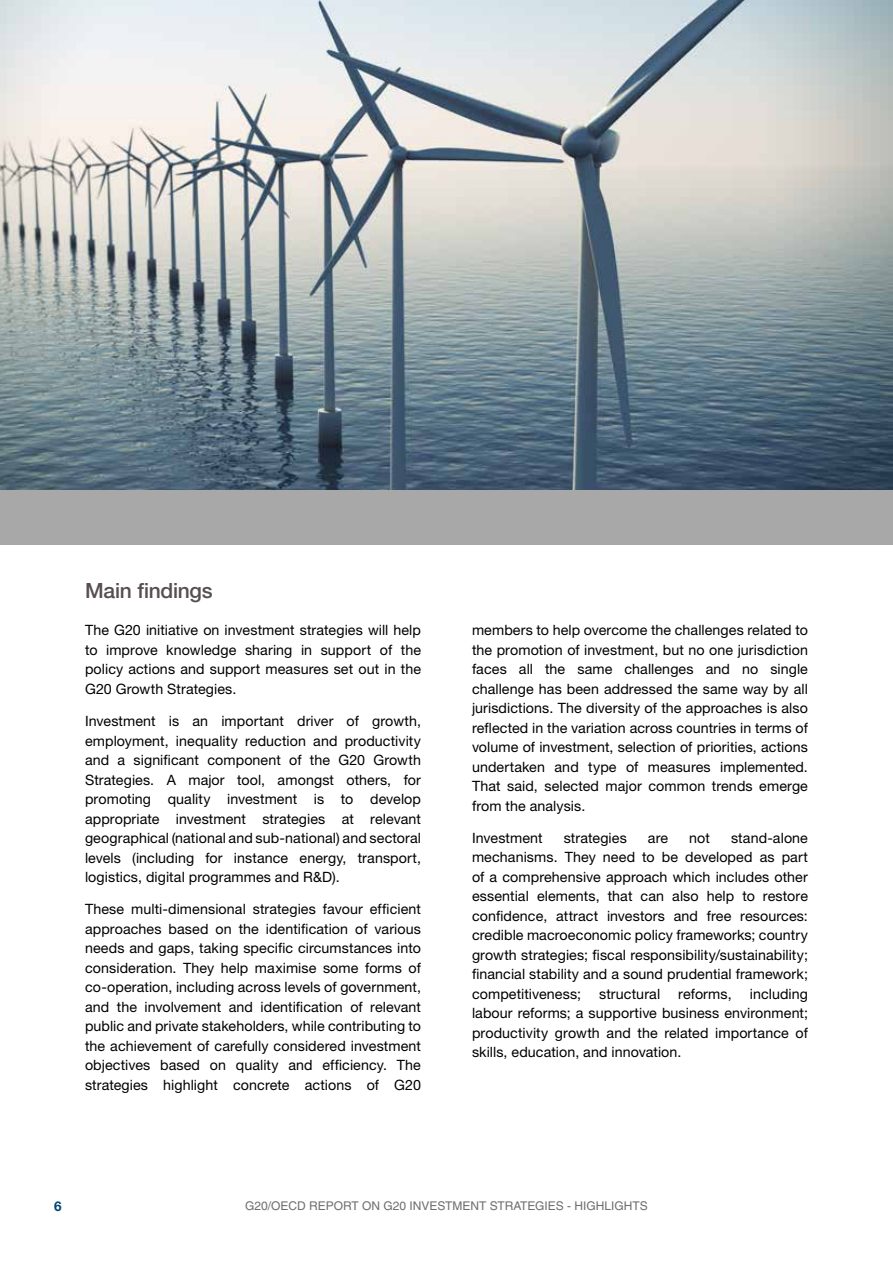
<style>
.page{position:relative;width:893px;height:1263px;background:#fff}
.page>*{position:absolute;margin:0;border:0;box-sizing:border-box;transform-origin:0 0}
.t1{font:500 21px "Helvetica Neue LT Std";letter-spacing:-.01em;color:#574e4f}
.t2{font:14.25px/19.5px "Helvetica Neue LT Std";letter-spacing:.005em;color:#000;text-align:justify}
.t3{font:700 13.5px "Helvetica Neue LT Std";color:#004775}
.t4{font:12px "Helvetica LT Std";color:#6d6e71}
</style>
<div class="page">
<div style="left:0;top:485px;width:893px;height:59px;background:#a8a8a8"></div>
<img style="left:0;top:0;width:893px;height:490px">
<h1 class="t1" style="left:85px;top:578px;width:129px">Main findings</h1>
<p class="t2" style="left:85px;top:620px;width:337px">The G20 initiative on investment strategies will help to improve knowledge sharing in support of the policy actions and support measures set out in the G20 Growth Strategies.</p>
<p class="t2" style="left:85px;top:711px;width:337px">Investment is an important driver of growth, employment, inequality reduction and productivity and a significant component of the G20 Growth Strategies. A major tool, amongst others, for promoting quality investment is to develop appropriate investment strategies at relevant geographical (national and sub-national) and sectoral levels (including for instance energy, transport, logistics, digital programmes and R&amp;D).</p>
<p class="t2" style="left:85px;top:899px;width:337px">These multi-dimensional strategies favour efficient approaches based on the identification of various needs and gaps, taking specific circumstances into consideration. They help maximise some forms of co-operation, including across levels of government, and the involvement and identification of relevant public and private stakeholders, while contributing to the achievement of carefully considered investment objectives based on quality and efficiency. The strategies highlight concrete actions of G20</p>
<p class="t2" style="left:472px;top:620px;width:337px">members to help overcome the challenges related to the promotion of investment, but no one jurisdiction faces all the same challenges and no single challenge has been addressed the same way by all jurisdictions. The diversity of the approaches is also reflected in the variation across countries in terms of volume of investment, selection of priorities, actions undertaken and type of measures implemented.<br>That said, selected major common trends emerge from the analysis.</p>
<p class="t2" style="left:472px;top:828px;width:72px">Investment</p>
<p class="t2" style="left:564px;top:828px;width:65px">strategies</p>
<p class="t2" style="left:648px;top:828px;width:22px">are</p>
<p class="t2" style="left:689px;top:828px;width:22px">not</p>
<p class="t2" style="left:472px;top:828px;width:337px;text-indent:259px">stand-alone mechanisms. They need to be developed as part of a comprehensive approach which includes other essential elements, that can also help to restore confidence, attract investors and free resources: credible macroeconomic policy frameworks; country growth strategies; fiscal responsibility/sustainability; financial stability and a sound prudential framework; competitiveness;</p>
<p class="t2" style="left:599px;top:984px;width:62px">structural</p>
<p class="t2" style="left:678px;top:984px;width:55px">reforms,</p>
<p class="t2" style="left:472px;top:984px;width:337px;text-indent:278px">including labour reforms; a supportive business environment; productivity growth and the related importance of skills, education, and innovation.</p>
<p class="t3" style="left:54px;top:1198px;width:9px">6</p>
<p class="t4" style="left:245px;top:1199px;width:404px">G20/OECD REPORT ON G20 INVESTMENT STRATEGIES - HIGHLIGHTS</p>
</div>
